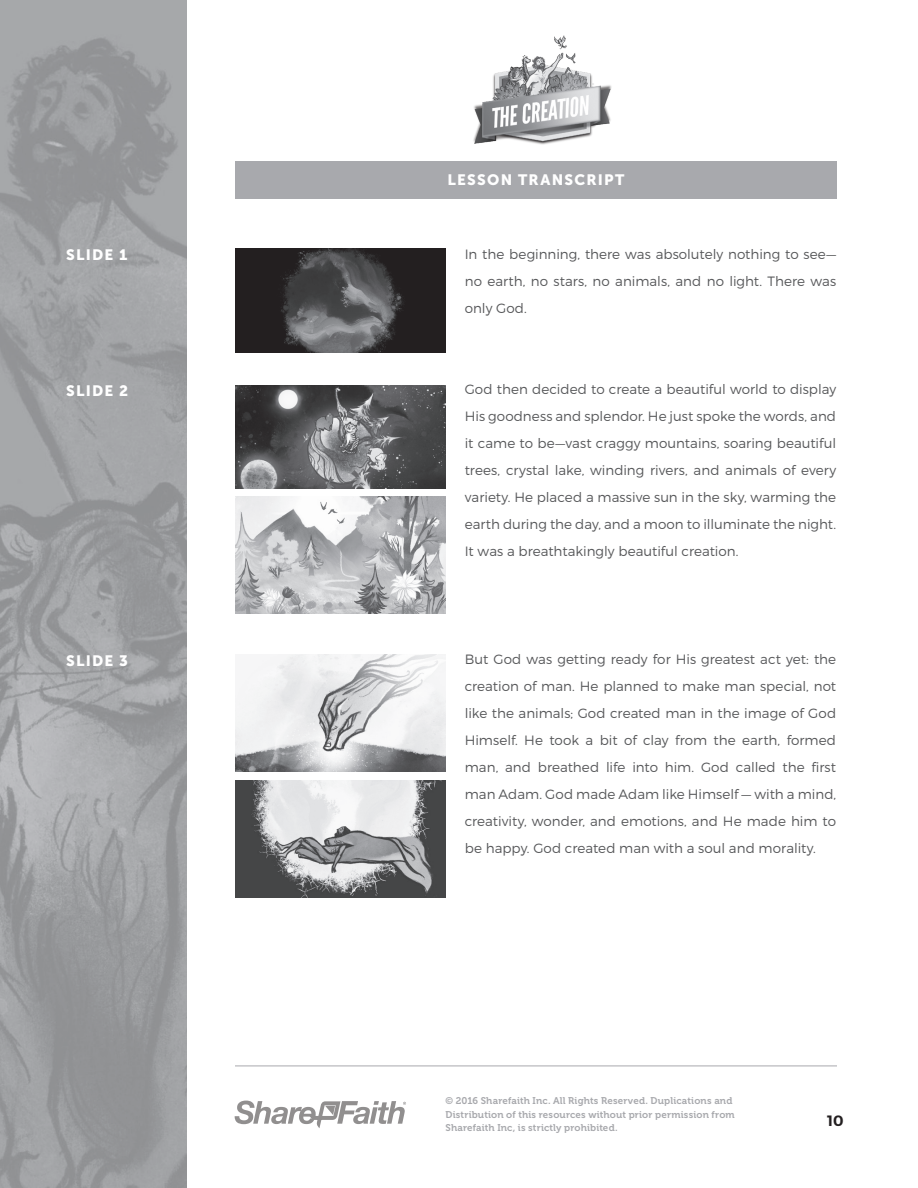
<style>
.page{position:relative;width:918px;height:1188px;background:#fff}
.page>*{position:absolute;margin:0;border:0;box-sizing:border-box;transform-origin:0 0}
.side-bar_Headings{font:15px "Museo Sans 900";letter-spacing:.08em;color:#fff}
.Heading{font:15px "Museo Sans 900";letter-spacing:.08em;color:#fff}
.t1{font:600 15px "Montserrat";color:#231f20}
.body_paragraph{font:300 13.5px/27px "Montserrat";color:#57585a;text-align:justify}
.t2{font:9.75px/13.5px "Museo 700";letter-spacing:.015em;color:#a8a9ad}
</style>
<div class="page">
<img style="left:0;top:0;width:187px;height:1188px">
<hr style="left:235px;top:1066px;width:602px;height:1px;background:#a8a9ad">
<svg style="left:235px;top:1101px;width:171px;height:27px"></svg>
<img style="left:473px;top:35px;width:139px;height:110px">
<div style="left:236px;top:161px;width:600px;height:37px;background:#a8a9ad"></div>
<img style="left:236px;top:249px;width:210px;height:103px">
<img style="left:236px;top:385px;width:210px;height:103px">
<img style="left:236px;top:496px;width:210px;height:117px">
<img style="left:236px;top:654px;width:210px;height:117px">
<img style="left:236px;top:780px;width:210px;height:118px">
<p class="Heading" style="left:448px;top:171px;width:178px">LESSON TRANSCRIPT</p>
<p class="side-bar_Headings" style="left:66px;top:246px;width:63px">SLIDE 1</p>
<p class="body_paragraph" style="left:465px;top:240px;width:373px">In the beginning, there was absolutely nothing to see— no earth, no stars, no animals, and no light. There was only God.</p>
<p class="side-bar_Headings" style="left:66px;top:383px;width:64px">SLIDE 2</p>
<p class="body_paragraph" style="left:465px;top:375px;width:373px">God then decided to create a beautiful world to display His goodness and splendor. He just spoke the words, and it came to be—vast craggy mountains, soaring beautiful trees, crystal lake, winding rivers, and animals of every variety. He placed a massive sun in the sky, warming the earth during the day, and a moon to illuminate the night.<br>It was a breathtakingly beautiful creation.</p>
<p class="side-bar_Headings" style="left:66px;top:652px;width:63px">SLIDE 3</p>
<p class="body_paragraph" style="left:465px;top:645px;width:373px">But God was getting ready for His greatest act yet: the creation of man. He planned to make man special, not like the animals; God created man in the image of God Himself. He took a bit of clay from the earth, formed man, and breathed life into him. God called the first man Adam. God made Adam like Himself — with a mind, creativity, wonder, and emotions, and He made him to be happy. God created man with a soul and morality.</p>
<p class="t2" style="left:446px;top:1094px;width:291px">© 2016 Sharefaith Inc. All Rights Reserved. Duplications and<br>Distribution of this resources without prior permission from<br>Sharefaith Inc, is strictly prohibited.</p>
<p class="t1" style="left:827px;top:1112px;width:18px">10</p>
</div>
